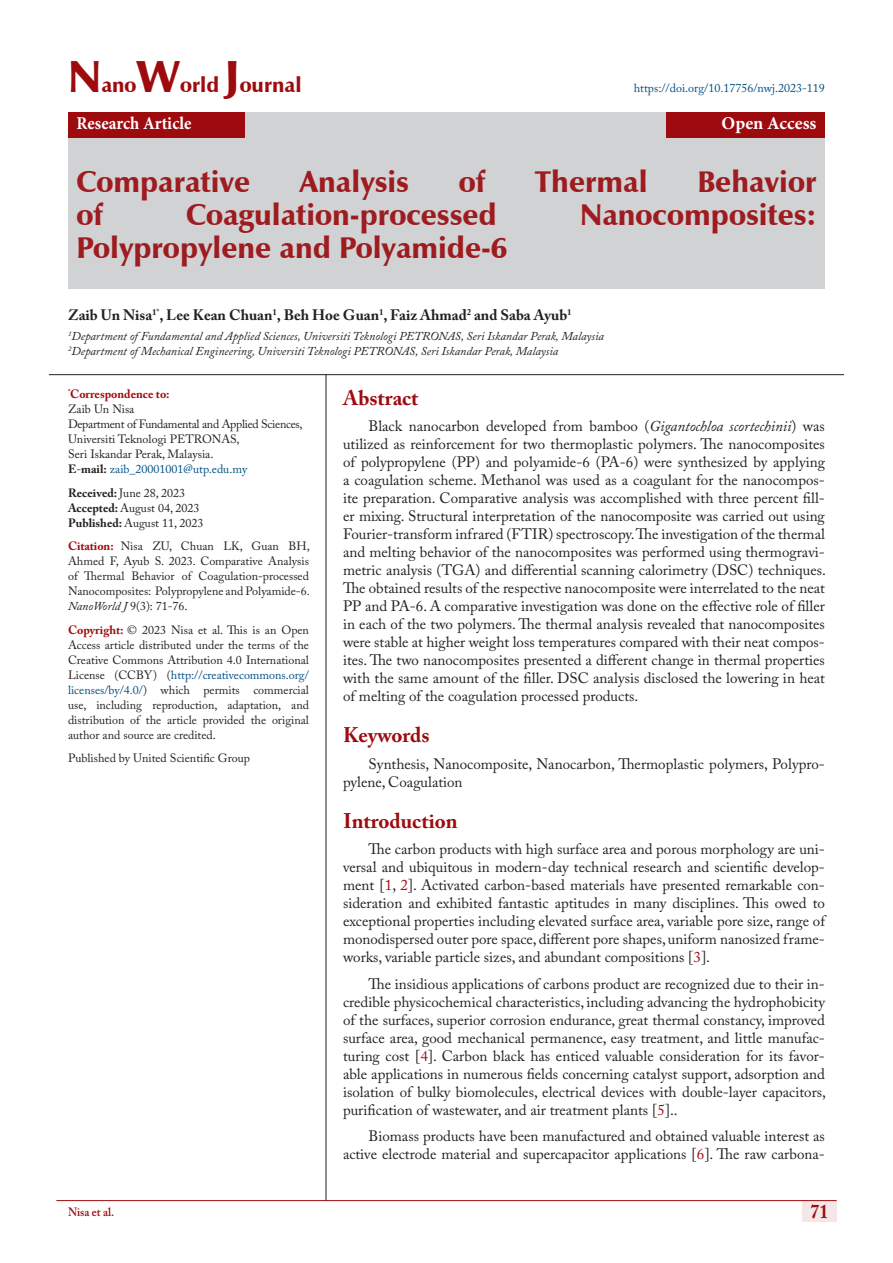
<style>
.page{position:relative;width:893px;height:1263px;background:#fff}
.page>*{position:absolute;margin:0;border:0;box-sizing:border-box;transform-origin:0 0}
.t1{font:900 30px "Zapf Humanist 601 BT";color:#9e1c1f}
.s8{font:700 21px "Adobe Caslon Pro";color:#9e0b0f}
.t2{font:900 21px "Zapf Humanist 601 BT";color:#9e0b0f}
.t3{font:700 19.5px "Adobe Caslon Pro";color:#9e0b0f;scale:.9 1}
.t4{font:700 18px "Minion Pro";color:#fff;scale:.93 1}
.t5{font:700 18px "Minion Pro";color:#fff}
.t6{font:15px/18px "Adobe Caslon Pro";color:#231f20;text-align:justify}
.t7{font:700 15px "Adobe Caslon Pro";color:#231f20}
.t8{font:12px/15px "Adobe Caslon Pro";color:#231f20}
.t9{font:italic 12px/15px "Adobe Caslon Pro";color:#231f20}
.t10{font:12px "Adobe Caslon Pro";color:#005082}
.t11{font:700 12px "Adobe Caslon Pro";color:#9e0b0f}
.t12{font:600 12px "Adobe Caslon Pro";color:#9e0b0f;scale:.95 1}
.s1{font-size:45px}
.s2{font-weight:700}
.s3{color:#005082}
.s4{font-weight:700;color:#9e0b0f}
.s5{font-style:italic}
.s6{color:#9e0b0f}
</style>
<div class="page">
<div style="left:802px;top:1200px;width:35px;height:21px;background:#f5e7e7"></div>
<hr style="left:56px;top:1200px;width:781px;height:1px;background:#9e0b0f">
<div style="left:68px;top:112px;width:757px;height:177px;background:#d1d2d4"></div>
<div style="left:68px;top:112px;width:177px;height:26px;background:#9e0b0f"></div>
<div style="left:666px;top:112px;width:159px;height:26px;background:#9e0b0f"></div>
<hr style="left:326px;top:374px;width:1px;height:827px;background:#231f20">
<hr style="left:49px;top:374px;width:795px;height:1px;background:#231f20">
<p class="t2" style="left:68px;top:72px;width:235px"><span class="s1">N</span>ano<span class="s1">W</span>orld <span class="s1">J</span>ournal</p>
<p class="t4" style="left:77px;top:111px;width:125px">Research Article</p>
<p class="t5" style="left:721px;top:111px;width:96px">Open Access</p>
<p class="t10" style="left:634px;top:81px;width:193px">https://doi.org/10.17756/nwj.2023-119</p>
<p class="t1" style="left:77px;top:163px;width:175px">Comparative</p>
<p class="t1" style="left:300px;top:163px;width:111px">Analysis</p>
<p class="t1" style="left:459px;top:163px;width:28px">of</p>
<p class="t1" style="left:535px;top:163px;width:114px">Thermal</p>
<p class="t1" style="left:697px;top:163px;width:121px">Behavior</p>
<p class="t1" style="left:77px;top:196px;width:28px">of</p>
<p class="t1" style="left:186px;top:196px;width:312px">Coagulation-processed</p>
<p class="t1" style="left:580px;top:196px;width:238px">Nanocomposites:</p>
<p class="t1" style="left:77px;top:229px;width:432px">Polypropylene and Polyamide-6</p>
<p class="t7" style="left:68px;top:306px;width:505px">Zaib Un Nisa<sup>1</sup><sup>*</sup>, Lee Kean Chuan<sup>1</sup>, Beh Hoe Guan<sup>1</sup>, Faiz Ahmad<sup>2</sup> and Saba Ayub<sup>1</sup></p>
<p class="t9" style="left:68px;top:328px;width:537px"><sup>1</sup>Department of Fundamental and Applied Sciences, Universiti Teknologi PETRONAS, Seri Iskandar Perak, Malaysia<br><sup>2</sup>Department of Mechanical Engineering, Universiti Teknologi PETRONAS, Seri Iskandar Perak, Malaysia</p>
<p class="t11" style="left:68px;top:387px;width:103px"><sup>*</sup>Correspondence to:</p>
<p class="t8" style="left:68px;top:401px;width:236px">Zaib Un Nisa<br>Department of Fundamental and Applied Sciences,<br>Universiti Teknologi PETRONAS,<br>Seri Iskandar Perak, Malaysia.<br><span class="s2">E</span>-<span class="s2">mail:</span> <span class="s3">zaib_20001001@utp.edu.my</span></p>
<p class="t8" style="left:68px;top:485px;width:137px"><span class="s2">Received:</span> June 28, 2023<br><span class="s2">Accepted:</span> August 04, 2023<br><span class="s2">Published:</span> August 11, 2023</p>
<p class="t8" style="left:68px;top:538px;width:243px;text-align:justify"><span class="s4">Citation:</span> Nisa ZU, Chuan LK, Guan BH, Ahmed F, Ayub S. 2023. Comparative Analysis of Thermal Behavior of Coagulation-processed Nanocomposites: Polypropylene and Polyamide-6.<br><span class="s5">NanoWorld J</span> 9(3): 71-76.</p>
<p class="t8" style="left:68px;top:622px;width:242px;text-align:justify"><span class="s4">Copyright:</span> © 2023 Nisa et al. This is an Open Access article distributed under the terms of the Creative Commons Attribution 4.0 International License (CCBY) (<span class="s3">http://creativecommons.org/ licenses/by/4.0/</span>) which permits commercial use, including reproduction, adaptation, and distribution of the article provided the original author and source are credited.</p>
<p class="t8" style="left:68px;top:750px;width:183px">Published by United Scientific Group</p>
<p class="s8" style="left:343px;top:385px;width:77px">Abstract</p>
<p class="t6" style="left:343px;top:417px;width:484px;text-indent:26px">Black nanocarbon developed from bamboo (<span class="s5">Gigantochloa scortechinii</span>) was utilized as reinforcement for two thermoplastic polymers. The nanocomposites of polypropylene (PP) and polyamide-6 (PA-6) were synthesized by applying a coagulation scheme. Methanol was used as a coagulant for the nanocompos&shy;ite preparation. Comparative analysis was accomplished with three percent fill&shy;er mixing. Structural interpretation of the nanocomposite was carried out using Fourier-transform infrared (FTIR) spectroscopy. The investigation of the thermal and melting behavior of the nanocomposites was performed using thermogravi&shy;metric analysis (TGA) and differential scanning calorimetry (DSC) techniques.<br>The obtained results of the respective nanocomposite were interrelated to the neat PP and PA-6. A comparative investigation was done on the effective role of filler in each of the two polymers. The thermal analysis revealed that nanocomposites were stable at higher weight loss temperatures compared with their neat compos&shy;ites. The two nanocomposites presented a different change in thermal properties with the same amount of the filler. DSC analysis disclosed the lowering in heat of melting of the coagulation processed products.</p>
<p class="s8" style="left:343px;top:723px;width:88px">Keywords</p>
<p class="t6" style="left:343px;top:754px;width:483px;text-indent:26px">Synthesis, Nanocomposite, Nanocarbon, Thermoplastic polymers, Polypro&shy;pylene, Coagulation</p>
<p class="s8" style="left:343px;top:808px;width:116px">Introduction</p>
<p class="t6" style="left:343px;top:840px;width:483px;text-indent:26px">The carbon products with high surface area and porous morphology are uni&shy;versal and ubiquitous in modern-day technical research and scientific develop&shy;ment [<span class="s6">1</span>, <span class="s6">2</span>]. Activated carbon-based materials have presented remarkable con&shy;sideration and exhibited fantastic aptitudes in many disciplines. This owed to exceptional properties including elevated surface area, variable pore size, range of monodispersed outer pore space, different pore shapes, uniform nanosized frame&shy;works, variable particle sizes, and abundant compositions [<span class="s6">3</span>].</p>
<p class="t6" style="left:343px;top:974px;width:484px;text-indent:26px">The insidious applications of carbons product are recognized due to their in&shy;credible physicochemical characteristics, including advancing the hydrophobicity of the surfaces, superior corrosion endurance, great thermal constancy, improved surface area, good mechanical permanence, easy treatment, and little manufac&shy;turing cost [<span class="s6">4</span>]. Carbon black has enticed valuable consideration for its favor&shy;able applications in numerous fields concerning catalyst support, adsorption and isolation of bulky biomolecules, electrical devices with double-layer capacitors, purification of wastewater, and air treatment plants [<span class="s6">5</span>]..</p>
<p class="t6" style="left:343px;top:1127px;width:483px;text-align:right">Biomass products have been manufactured and obtained valuable interest as active electrode material and supercapacitor applications [<span class="s6">6</span>]. The raw carbona-</p>
<p class="t12" style="left:68px;top:1204px;width:50px">Nisa et al.</p>
<h3 class="t3" style="left:811px;top:1200px;width:21px">71</h3>
</div>
